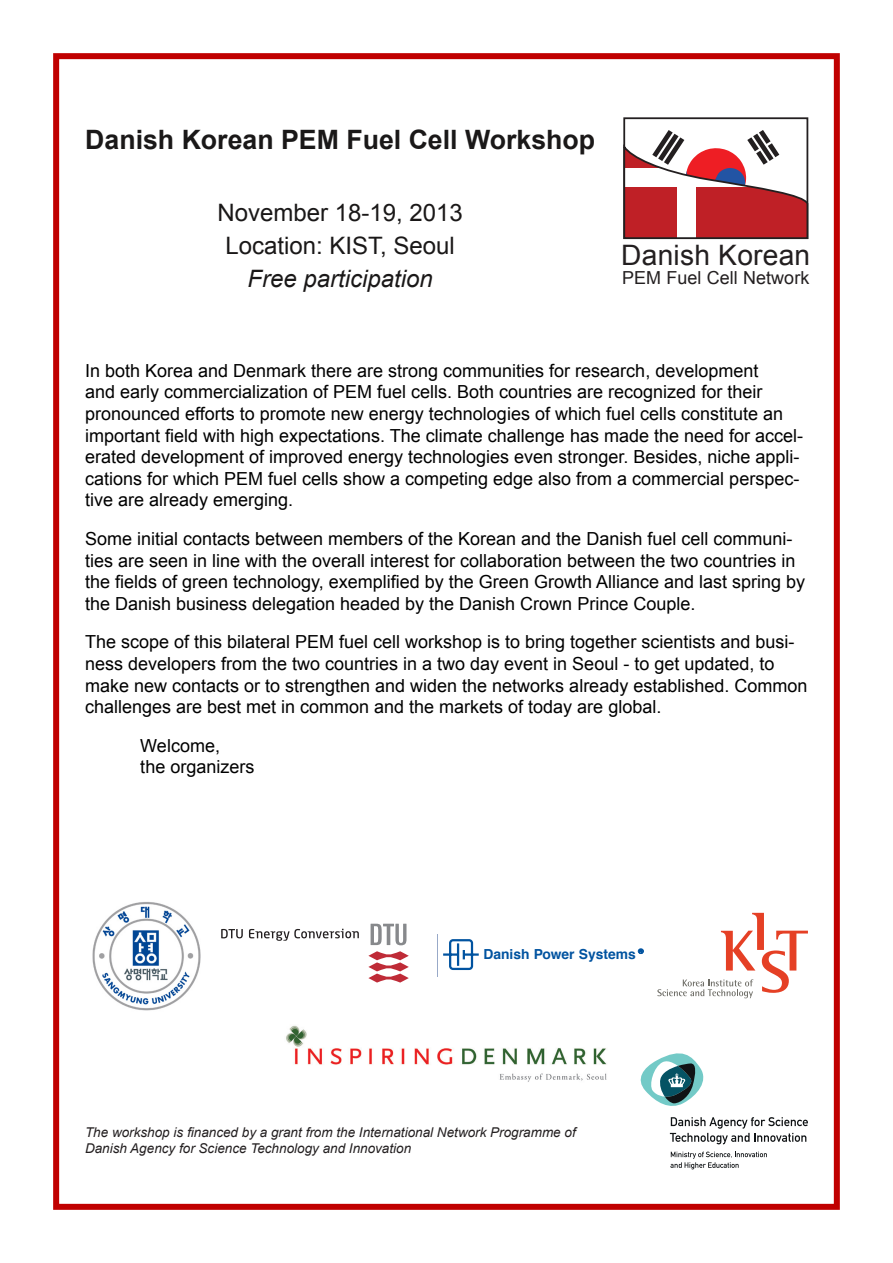
<style>
.page{position:relative;width:893px;height:1263px;background:#fff}
.page>*{position:absolute;margin:0;border:0;box-sizing:border-box;transform-origin:0 0}
.t1{font:28.2px "Arial";letter-spacing:.01em;color:#231f20}
.t2{font:700 26.7px "Arial";color:#1a1818}
.t3{font:24px/33px "Arial";color:#1a1818;text-align:center}
.t4{font:italic 24px "Arial";color:#1a1818}
.t5{font:18px/21.6px "Arial";color:#000}
.t6{font:18px "Arial";letter-spacing:.005em;color:#231f20}
.t7{font:700 13.8px "Helvetica";color:#0153a0}
.t8{font:italic 13.5px/16.2px "Arial";color:#231f20}
</style>
<div class="page">
<div style="left:53px;top:53px;width:787px;height:1157px;border:6px solid #c00000"></div>
<div style="left:623px;top:117px;width:185px;height:122px;border:2px solid #231f20"></div>
<svg style="left:623px;top:130px;width:186px;height:110px"></svg>
<svg style="left:641px;top:1053px;width:63px;height:53px"></svg>
<svg style="left:670px;top:1117px;width:138px;height:27px"></svg>
<svg style="left:670px;top:1151px;width:97px;height:18px"></svg>
<img style="left:286px;top:1025px;width:321px;height:57px">
<img style="left:92px;top:902px;width:109px;height:109px">
<svg style="left:371px;top:924px;width:35px;height:21px"></svg>
<svg style="left:368px;top:951px;width:41px;height:31px"></svg>
<svg style="left:221px;top:929px;width:138px;height:12px"></svg>
<svg style="left:437px;top:913px;width:371px;height:85px"></svg>
<h2 class="t2" style="left:85px;top:122px;width:511px">Danish Korean PEM Fuel Cell Workshop</h2>
<h3 class="t3" style="left:217px;top:196px;width:247px">November 18-19, 2013<br>Location: KIST, Seoul</h3>
<h3 class="t4" style="left:247px;top:263px;width:187px">Free participation</h3>
<h1 class="t1" style="left:621px;top:237px;width:191px">Danish Korean</h1>
<p class="t6" style="left:622px;top:266px;width:189px">PEM Fuel Cell Network</p>
<p class="t5" style="left:85px;top:360px;width:720px">In both Korea and Denmark there are strong communities for research, development<br>and early commercialization of PEM fuel cells. Both countries are recognized for their pronounced efforts to promote new energy technologies of which fuel cells constitute an important field with high expectations. The climate challenge has made the need for accel&shy;erated development of improved energy technologies even stronger. Besides, niche appli&shy;cations for which PEM fuel cells show a competing edge also from a commercial perspec&shy;tive are already emerging.</p>
<p class="t5" style="left:85px;top:528px;width:722px">Some initial contacts between members of the Korean and the Danish fuel cell communi&shy;ties are seen in line with the overall interest for collaboration between the two countries in the fields of green technology, exemplified by the Green Growth Alliance and last spring by the Danish business delegation headed by the Danish Crown Prince Couple.</p>
<p class="t5" style="left:85px;top:631px;width:724px">The scope of this bilateral PEM fuel cell workshop is to bring together scientists and busi&shy;ness developers from the two countries in a two day event in Seoul - to get updated, to make new contacts or to strengthen and widen the networks already established. Common challenges are best met in common and the markets of today are global.</p>
<p class="t5" style="left:140px;top:735px;width:116px">Welcome,<br>the organizers</p>
<p class="t7" style="left:483px;top:943px;width:154px">Danish Power Systems</p>
<p class="t8" style="left:85px;top:1124px;width:492px">The workshop is financed by a grant from the International Network Programme of<br>Danish Agency for Science Technology and Innovation</p>
</div>
